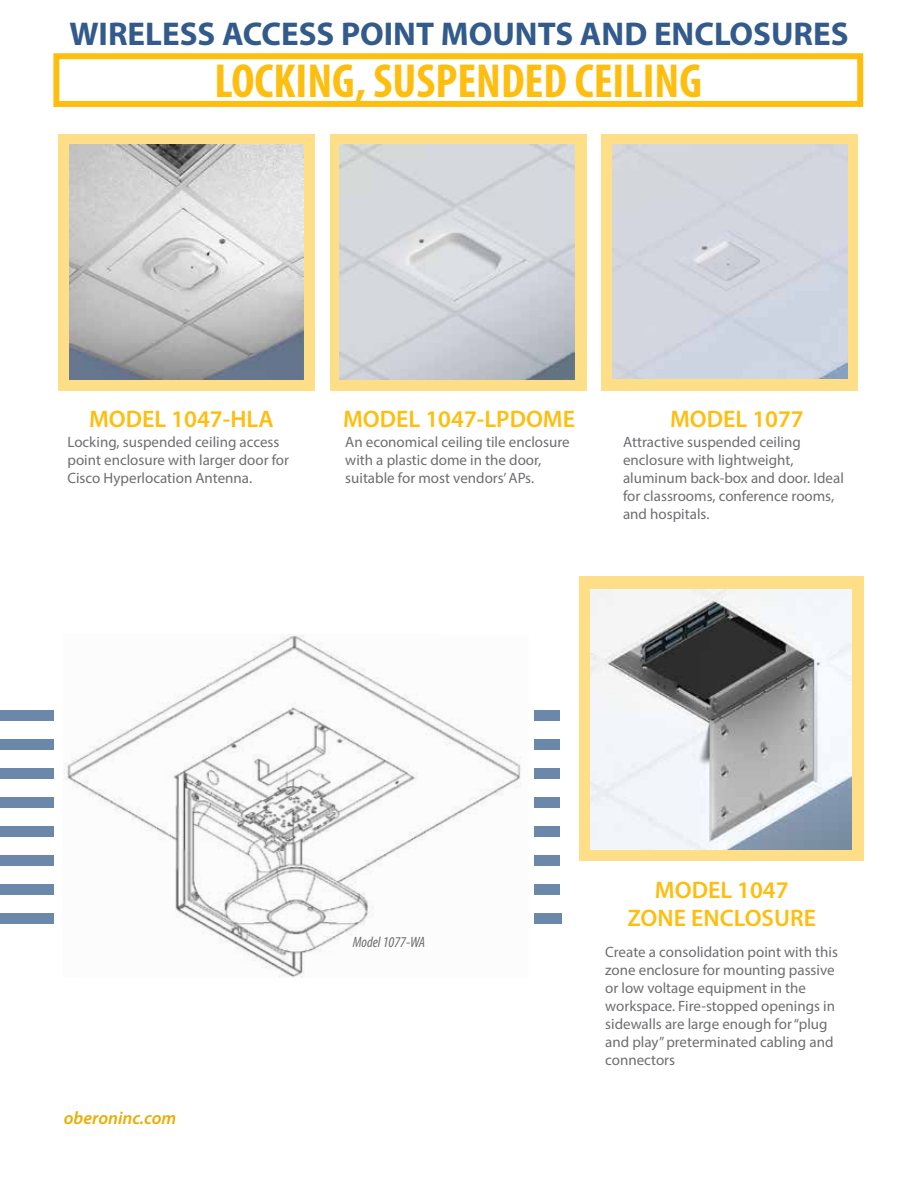
<style>
.page{position:relative;width:918px;height:1188px;background:#fff}
.page>*{position:absolute;margin:0;border:0;box-sizing:border-box;transform-origin:0 0}
.t1{font:700 condensed 48px "Myriad Pro";color:#febe10}
.t2{font:700 33px "Myriad Pro";color:#325a8b}
.t3{font:600 24px/28.8px "Myriad Pro";color:#febe10;text-align:center}
.t4{font:italic 600 18px "Myriad Pro";color:#eaad00}
.t5{font:15px/18px "Myriad Pro";color:#6d6e71}
.t6{font:italic condensed 15px "Myriad Pro";color:#6d6e71}
</style>
<div class="page">
<div style="left:0;top:710px;width:560px;height:11px;background:#6b88ab"></div>
<div style="left:0;top:739px;width:560px;height:11px;background:#6b88ab"></div>
<div style="left:0;top:768px;width:560px;height:11px;background:#6b88ab"></div>
<div style="left:0;top:797px;width:560px;height:11px;background:#6b88ab"></div>
<div style="left:0;top:826px;width:560px;height:11px;background:#6b88ab"></div>
<div style="left:0;top:913px;width:562px;height:11px;background:#6b88ab"></div>
<div style="left:0;top:855px;width:560px;height:11px;background:#6b88ab"></div>
<div style="left:0;top:884px;width:560px;height:11px;background:#6b88ab"></div>
<div style="left:58px;top:134px;width:257px;height:256px;background:#fede87"></div>
<div style="left:330px;top:134px;width:256px;height:256px;background:#fede87"></div>
<div style="left:602px;top:134px;width:256px;height:256px;background:#fede87"></div>
<div style="left:580px;top:576px;width:284px;height:285px;background:#fede87"></div>
<div style="left:53px;top:53px;width:810px;height:54px;border:6px solid #febe10"></div>
<img style="left:591px;top:590px;width:261px;height:259px">
<div style="left:613px;top:145px;width:234px;height:234px;background:#d3d6df"></div>
<img style="left:340px;top:145px;width:235px;height:235px">
<img style="left:69px;top:145px;width:235px;height:235px">
<div style="left:54px;top:622px;width:480px;height:367px;background:#fff"></div>
<img style="left:63px;top:634px;width:458px;height:344px">
<h2 class="t2" style="left:69px;top:13px;width:781px">WIRELESS ACCESS POINT MOUNTS AND ENCLOSURES</h2>
<h1 class="t1" style="left:214px;top:51px;width:489px">LOCKING, SUSPENDED CEILING</h1>
<h3 class="t3" style="left:89px;top:404px;width:186px">MODEL 1047-HLA</h3>
<p class="t5" style="left:68px;top:432px;width:223px">Locking, suspended ceiling access point enclosure with larger door for<br>Cisco Hyperlocation Antenna.</p>
<h3 class="t3" style="left:343px;top:404px;width:234px">MODEL 1047-LPDOME</h3>
<p class="t5" style="left:345px;top:432px;width:226px">An economical ceiling tile enclosure with a plastic dome in the door, suitable for most vendors’ APs.</p>
<h3 class="t3" style="left:670px;top:404px;width:135px">MODEL 1077</h3>
<p class="t5" style="left:623px;top:432px;width:222px">Attractive suspended ceiling enclosure with lightweight, aluminum back-box and door. Ideal for classrooms, conference rooms, and hospitals.</p>
<p class="t4" style="left:64px;top:1107px;width:114px">oberoninc.com</p>
<p class="t6" style="left:353px;top:933px;width:74px">Model 1077-WA</p>
<h3 class="t3" style="left:628px;top:875px;width:190px">MODEL 1047<br>ZONE ENCLOSURE</h3>
<p class="t5" style="left:605px;top:942px;width:234px">Create a consolidation point with this zone enclosure for mounting passive or low voltage equipment in the workspace. Fire-stopped openings in sidewalls are large enough for “plug and play” preterminated cabling and connectors</p>
</div>
